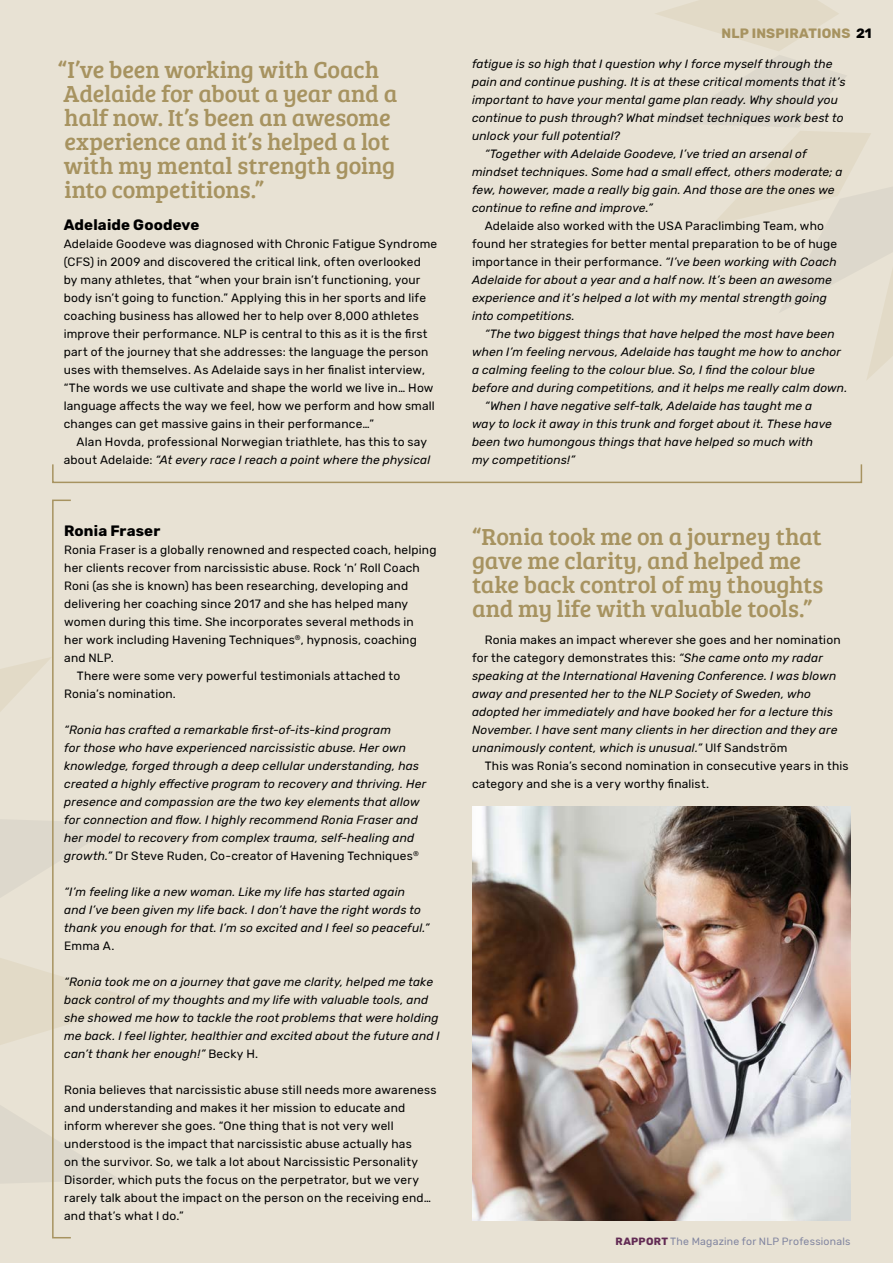
<style>
.page{position:relative;width:893px;height:1263px;background:#e8e2d4}
.page>*{position:absolute;margin:0;border:0;box-sizing:border-box;transform-origin:0 0}
.t1{font:24px/24px "Bree Serif";letter-spacing:-.01em;color:#a79360}
.t2{font:700 15px "Rubik";letter-spacing:.01em;color:#000}
.t3{font:700 13.5px "Rubik";color:#a79360}
.t4{font:700 13.5px "Rubik";color:#000}
.t5{font:italic 12px/18px "Rubik";letter-spacing:.015em;color:#000}
.t6{font:12px/18px "Rubik";letter-spacing:.015em;color:#000}
.t7{font:10.5px "Rubik";letter-spacing:.02em;color:#8185a0}
.s1{font-style:italic}
.s2{font-style:normal}
.s3{font-weight:700;color:#622b54}
</style>
<div class="page">
<svg style="left:0;top:657px;width:143px;height:526px"></svg>
<svg style="left:656px;top:0;width:237px;height:379px"></svg>
<img style="left:472px;top:806px;width:378px;height:414px">
<div style="left:52px;top:464px;width:810px;height:19px;border:2px solid #a79360"></div>
<div style="left:52px;top:500px;width:20px;height:738px;border:2px solid #a79360"></div>
<h1 class="t1" style="left:58px;top:56px;width:341px">“I’ve been working with Coach<br>Adelaide for about a year and a half now. It’s been an awesome experience and it’s helped a lot with my mental strength going into competitions.”</h1>
<p class="t2" style="left:64px;top:216px;width:137px">Adelaide Goodeve</p>
<p class="t6" style="left:64px;top:235px;width:375px">Adelaide Goodeve was diagnosed with Chronic Fatigue Syndrome (CFS) in 2009 and discovered the critical link, often overlooked by many athletes, that “when your brain isn’t functioning, your body isn’t going to function.” Applying this in her sports and life coaching business has allowed her to help over 8,000 athletes improve their performance. NLP is central to this as it is the first part of the journey that she addresses: the language the person uses with themselves. As Adelaide says in her finalist interview, “The words we use cultivate and shape the world we live in… How language affects the way we feel, how we perform and how small changes can get massive gains in their performance…”</p>
<p class="t6" style="left:64px;top:433px;width:368px;text-align:right">Alan Hovda, professional Norwegian triathlete, has this to say about Adelaide: <span class="s1">“At every race I reach a point where the physical</span></p>
<p class="t2" style="left:64px;top:522px;width:98px">Ronia Fraser</p>
<p class="t6" style="left:64px;top:541px;width:374px">Ronia Fraser is a globally renowned and respected coach, helping</p>
<p class="t6" style="left:64px;top:559px;width:357px">her clients recover from narcissistic abuse. Rock ‘n’ Roll Coach</p>
<p class="t6" style="left:64px;top:577px;width:345px">Roni (as she is known) has been researching, developing and</p>
<p class="t6" style="left:64px;top:595px;width:345px">delivering her coaching since 2017 and she has helped many</p>
<p class="t6" style="left:64px;top:613px;width:351px">women during this time. She incorporates several methods in</p>
<p class="t6" style="left:64px;top:631px;width:354px">her work including Havening Techniques<sup>®</sup>, hypnosis, coaching</p>
<p class="t6" style="left:64px;top:649px;width:51px">and NLP.</p>
<p class="t6" style="left:77px;top:667px;width:325px">There were some very powerful testimonials attached to</p>
<p class="t6" style="left:64px;top:685px;width:113px">Ronia’s nomination.</p>
<p class="t5" style="left:64px;top:722px;width:364px">“Ronia has crafted a remarkable first-of-its-kind program<br>for those who have experienced narcissistic abuse. Her own knowledge, forged through a deep cellular understanding, has created a highly effective program to recovery and thriving. Her presence and compassion are the two key elements that allow for connection and flow. I highly recommend Ronia Fraser and her model to recovery from complex trauma, self-healing and growth.” <span class="s2">Dr Steve Ruden, Co-creator of Havening Techniques</span><sup>®</sup></p>
<p class="t5" style="left:64px;top:884px;width:367px">“I’m feeling like a new woman. Like my life has started again and I’ve been given my life back. I don’t have the right words to thank you enough for that. I’m so excited and I feel so peaceful.”</p>
<p class="t6" style="left:64px;top:937px;width:52px">Emma A.</p>
<p class="t5" style="left:64px;top:974px;width:377px">“Ronia took me on a journey that gave me clarity, helped me take back control of my thoughts and my life with valuable tools, and she showed me how to tackle the root problems that were holding me back. I feel lighter, healthier and excited about the future and I can’t thank her enough!” <span class="s2">Becky H.</span></p>
<p class="t6" style="left:64px;top:1081px;width:374px">Ronia believes that narcissistic abuse still needs more awareness and understanding and makes it her mission to educate and inform wherever she goes. “One thing that is not very well understood is the impact that narcissistic abuse actually has<br>on the survivor. So, we talk a lot about Narcissistic Personality Disorder, which puts the focus on the perpetrator, but we very rarely talk about the impact on the person on the receiving end… and that’s what I do.”</p>
<p class="t4" style="left:856px;top:26px;width:17px">21</p>
<p class="t3" style="left:721px;top:26px;width:10px">nlp</p>
<p class="t3" style="left:752px;top:26px;width:10px">inspirations</p>
<p class="t5" style="left:472px;top:56px;width:362px">fatigue is so high that I question why I force myself through the</p>
<p class="t5" style="left:472px;top:74px;width:375px">pain and continue pushing. It is at these critical moments that it’s</p>
<p class="t5" style="left:472px;top:92px;width:367px">important to have your mental game plan ready. Why should you</p>
<p class="t5" style="left:472px;top:110px;width:373px">continue to push through? What mindset techniques work best to</p>
<p class="t5" style="left:472px;top:128px;width:149px">unlock your full potential?</p>
<p class="t5" style="left:485px;top:146px;width:323px">“Together with Adelaide Goodeve, I’ve tried an arsenal of</p>
<p class="t5" style="left:472px;top:164px;width:372px">mindset techniques. Some had a small effect, others moderate; a</p>
<p class="t5" style="left:472px;top:182px;width:364px">few, however, made a really big gain. And those are the ones we</p>
<p class="t5" style="left:472px;top:200px;width:182px">continue to refine and improve.”</p>
<p class="t5" style="left:472px;top:218px;width:367px;text-indent:13px"><span class="s2">Adelaide also worked with the USA Paraclimbing Team, who found her strategies for better mental preparation to be of huge importance in their performance.</span> “I’ve been working with Coach Adelaide for about a year and a half now. It’s been an awesome experience and it’s helped a lot with my mental strength going into competitions.</p>
<p class="t5" style="left:485px;top:326px;width:351px">“The two biggest things that have helped the most have been</p>
<p class="t5" style="left:472px;top:344px;width:371px">when I’m feeling nervous, Adelaide has taught me how to anchor</p>
<p class="t5" style="left:472px;top:362px;width:344px">a calming feeling to the colour blue. So, I find the colour blue</p>
<p class="t5" style="left:472px;top:380px;width:377px">before and during competitions, and it helps me really calm down.</p>
<p class="t5" style="left:485px;top:398px;width:329px">“When I have negative self-talk, Adelaide has taught me a</p>
<p class="t5" style="left:472px;top:416px;width:361px">way to lock it away in this trunk and forget about it. These have</p>
<p class="t5" style="left:472px;top:434px;width:343px">been two humongous things that have helped so much with</p>
<p class="t5" style="left:472px;top:452px;width:105px">my competitions!”</p>
<h1 class="t1" style="left:472px;top:524px;width:353px">“Ronia took me on a journey that gave me clarity, and helped me take back control of my thoughts and my life with valuable tools.”</h1>
<p class="t5" style="left:472px;top:632px;width:370px;text-indent:13px"><span class="s2">Ronia makes an impact wherever she goes and her nomination for the category demonstrates this:</span> “She came onto my radar speaking at the International Havening Conference. I was blown away and presented her to the NLP Society of Sweden, who adopted her immediately and have booked her for a lecture this November. I have sent many clients in her direction and they are unanimously content, which is unusual.” <span class="s2">Ulf Sandström</span></p>
<p class="t6" style="left:472px;top:757px;width:378px;text-indent:13px">This was Ronia’s second nomination in consecutive years in this category and she is a very worthy finalist.</p>
<p class="t7" style="left:616px;top:1235px;width:236px"><span class="s3">RAPPorT</span> The Magazine for NLP Professionals</p>
</div>
